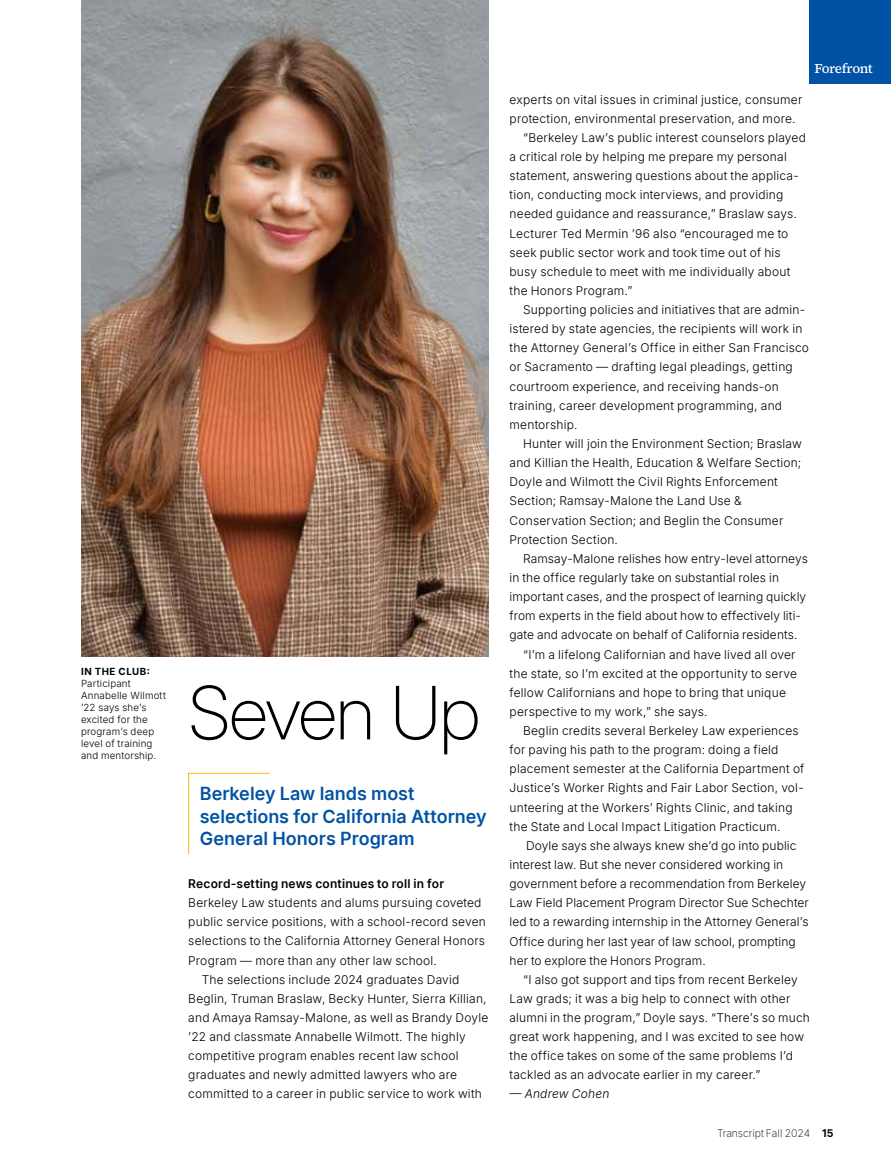
<style>
.page{position:relative;width:891px;height:1175px;background:#fff}
.page>*{position:absolute;margin:0;border:0;box-sizing:border-box;transform-origin:0 0}
.t1{font:200 73.5px "Inter Display";letter-spacing:-.015em;color:#000}
.t2{font:600 18px/22.5px "Inter";color:#0052a4}
.t3{font:500 13.5px "Source Serif 4";letter-spacing:-.035em;color:#fff}
.t4{font:300 12px "Inter";letter-spacing:.015em;color:#000}
.t5{font:600 12px "Inter";letter-spacing:.015em;color:#000}
.t6{font:italic 300 12px "Inter";letter-spacing:.015em;color:#000}
.t7{font:200 10.5px "Inter";letter-spacing:-.005em;color:#000}
.t8{font:300 9.75px/12px "Inter";letter-spacing:.015em;color:#000}
.t9{font:700 9.75px "Inter";letter-spacing:.06em;color:#000}
.s1{font-weight:700}
</style>
<div class="page">
<img style="left:81px;top:0;width:408px;height:657px">
<div style="left:810px;top:0;width:81px;height:83px;background:#0052a4"></div>
<svg style="left:188px;top:772px;width:82px;height:82px"></svg>
<p class="t9" style="left:81px;top:664px;width:71px">IN THE CLUB:</p>
<p class="t8" style="left:81px;top:677px;width:86px">Participant<br>Annabelle Wilmott ’22 says she’s excited for the program’s deep level of training and mentorship.</p>
<h1 class="t1" style="left:188px;top:659px;width:293px">Seven Up</h1>
<h2 class="t2" style="left:200px;top:782px;width:288px">Berkeley Law lands most selections for California Attorney<br>General Honors Program</h2>
<p class="t5" style="left:188px;top:874px;width:257px">Record-setting news continues to roll in for</p>
<p class="t4" style="left:188px;top:893px;width:295px">Berkeley Law students and alums pursuing coveted</p>
<p class="t4" style="left:188px;top:913px;width:299px">public service positions, with a school-record seven</p>
<p class="t4" style="left:188px;top:932px;width:298px">selections to the California Attorney General Honors</p>
<p class="t4" style="left:188px;top:951px;width:250px">Program — more than any other law school.</p>
<p class="t4" style="left:202px;top:970px;width:259px">The selections include 2024 graduates David</p>
<p class="t4" style="left:188px;top:989px;width:300px">Beglin, Truman Braslaw, Becky Hunter, Sierra Killian,</p>
<p class="t4" style="left:188px;top:1008px;width:302px">and Amaya Ramsay-Malone, as well as Brandy Doyle</p>
<p class="t4" style="left:188px;top:1027px;width:279px">’22 and classmate Annabelle Wilmott. The highly</p>
<p class="t4" style="left:188px;top:1046px;width:272px">competitive program enables recent law school</p>
<p class="t4" style="left:188px;top:1066px;width:270px">graduates and newly admitted lawyers who are</p>
<p class="t4" style="left:188px;top:1085px;width:295px">committed to a career in public service to work with</p>
<p class="t3" style="left:814px;top:59px;width:60px">Forefront</p>
<p class="t4" style="left:510px;top:90px;width:294px">experts on vital issues in criminal justice, consumer</p>
<p class="t4" style="left:510px;top:109px;width:287px">protection, environmental preservation, and more.</p>
<p class="t4" style="left:523px;top:129px;width:284px">“Berkeley Law’s public interest counselors played</p>
<p class="t4" style="left:510px;top:148px;width:279px">a critical role by helping me prepare my personal</p>
<p class="t4" style="left:510px;top:167px;width:291px">statement, answering questions about the applica-</p>
<p class="t4" style="left:510px;top:186px;width:275px">tion, conducting mock interviews, and providing</p>
<p class="t4" style="left:510px;top:205px;width:289px">needed guidance and reassurance,” Braslaw says.</p>
<p class="t4" style="left:510px;top:224px;width:280px">Lecturer Ted Mermin ’96 also “encouraged me to</p>
<p class="t4" style="left:510px;top:243px;width:273px">seek public sector work and took time out of his</p>
<p class="t4" style="left:510px;top:262px;width:282px">busy schedule to meet with me individually about</p>
<p class="t4" style="left:510px;top:282px;width:124px">the Honors Program.”</p>
<p class="t4" style="left:523px;top:301px;width:284px">Supporting policies and initiatives that are admin-</p>
<p class="t4" style="left:510px;top:320px;width:294px">istered by state agencies, the recipients will work in</p>
<p class="t4" style="left:510px;top:339px;width:301px">the Attorney General’s Office in either San Francisco</p>
<p class="t4" style="left:510px;top:358px;width:285px">or Sacramento — drafting legal pleadings, getting</p>
<p class="t4" style="left:510px;top:377px;width:271px">courtroom experience, and receiving hands-on</p>
<p class="t4" style="left:510px;top:396px;width:274px">training, career development programming, and</p>
<p class="t4" style="left:510px;top:415px;width:69px">mentorship.</p>
<p class="t4" style="left:523px;top:435px;width:280px">Hunter will join the Environment Section; Braslaw</p>
<p class="t4" style="left:510px;top:454px;width:293px">and Killian the Health, Education &amp; Welfare Section;</p>
<p class="t4" style="left:510px;top:473px;width:270px">Doyle and Wilmott the Civil Rights Enforcement</p>
<p class="t4" style="left:510px;top:492px;width:234px">Section; Ramsay-Malone the Land Use &amp;</p>
<p class="t4" style="left:510px;top:511px;width:275px">Conservation Section; and Beglin the Consumer</p>
<p class="t4" style="left:510px;top:530px;width:110px">Protection Section.</p>
<p class="t4" style="left:523px;top:549px;width:286px">Ramsay-Malone relishes how entry-level attorneys</p>
<p class="t4" style="left:510px;top:568px;width:271px">in the office regularly take on substantial roles in</p>
<p class="t4" style="left:510px;top:588px;width:298px">important cases, and the prospect of learning quickly</p>
<p class="t4" style="left:510px;top:607px;width:293px">from experts in the field about how to effectively liti-</p>
<p class="t4" style="left:510px;top:626px;width:289px">gate and advocate on behalf of California residents.</p>
<p class="t4" style="left:523px;top:645px;width:274px">“I’m a lifelong Californian and have lived all over</p>
<p class="t4" style="left:510px;top:664px;width:289px">the state, so I’m excited at the opportunity to serve</p>
<p class="t4" style="left:510px;top:683px;width:278px">fellow Californians and hope to bring that unique</p>
<p class="t4" style="left:510px;top:702px;width:199px">perspective to my work,” she says.</p>
<p class="t4" style="left:523px;top:721px;width:277px">Beglin credits several Berkeley Law experiences</p>
<p class="t4" style="left:510px;top:741px;width:270px">for paving his path to the program: doing a field</p>
<p class="t4" style="left:510px;top:760px;width:296px">placement semester at the California Department of</p>
<p class="t4" style="left:510px;top:779px;width:296px">Justice’s Worker Rights and Fair Labor Section, vol-</p>
<p class="t4" style="left:510px;top:798px;width:285px">unteering at the Workers’ Rights Clinic, and taking</p>
<p class="t4" style="left:510px;top:817px;width:272px">the State and Local Impact Litigation Practicum.</p>
<p class="t4" style="left:526px;top:836px;width:272px">Doyle says she always knew she’d go into public</p>
<p class="t4" style="left:510px;top:855px;width:275px">interest law. But she never considered working in</p>
<p class="t4" style="left:510px;top:874px;width:298px">government before a recommendation from Berkeley</p>
<p class="t4" style="left:510px;top:894px;width:301px">Law Field Placement Program Director Sue Schechter</p>
<p class="t4" style="left:510px;top:913px;width:301px">led to a rewarding internship in the Attorney General’s</p>
<p class="t4" style="left:510px;top:932px;width:288px">Office during her last year of law school, prompting</p>
<p class="t4" style="left:510px;top:951px;width:198px">her to explore the Honors Program.</p>
<p class="t4" style="left:523px;top:970px;width:276px">“I also got support and tips from recent Berkeley</p>
<p class="t4" style="left:510px;top:989px;width:282px">Law grads; it was a big help to connect with other</p>
<p class="t4" style="left:510px;top:1008px;width:302px">alumni in the program,” Doyle says. “There’s so much</p>
<p class="t4" style="left:510px;top:1027px;width:296px">great work happening, and I was excited to see how</p>
<p class="t4" style="left:510px;top:1046px;width:285px">the office takes on some of the same problems I’d</p>
<p class="t4" style="left:510px;top:1066px;width:252px">tackled as an advocate earlier in my career.”</p>
<p class="t6" style="left:510px;top:1085px;width:101px">— Andrew Cohen</p>
<p class="t7" style="left:717px;top:1125px;width:118px">Transcript Fall 2024 <span class="s1">15</span></p>
</div>
